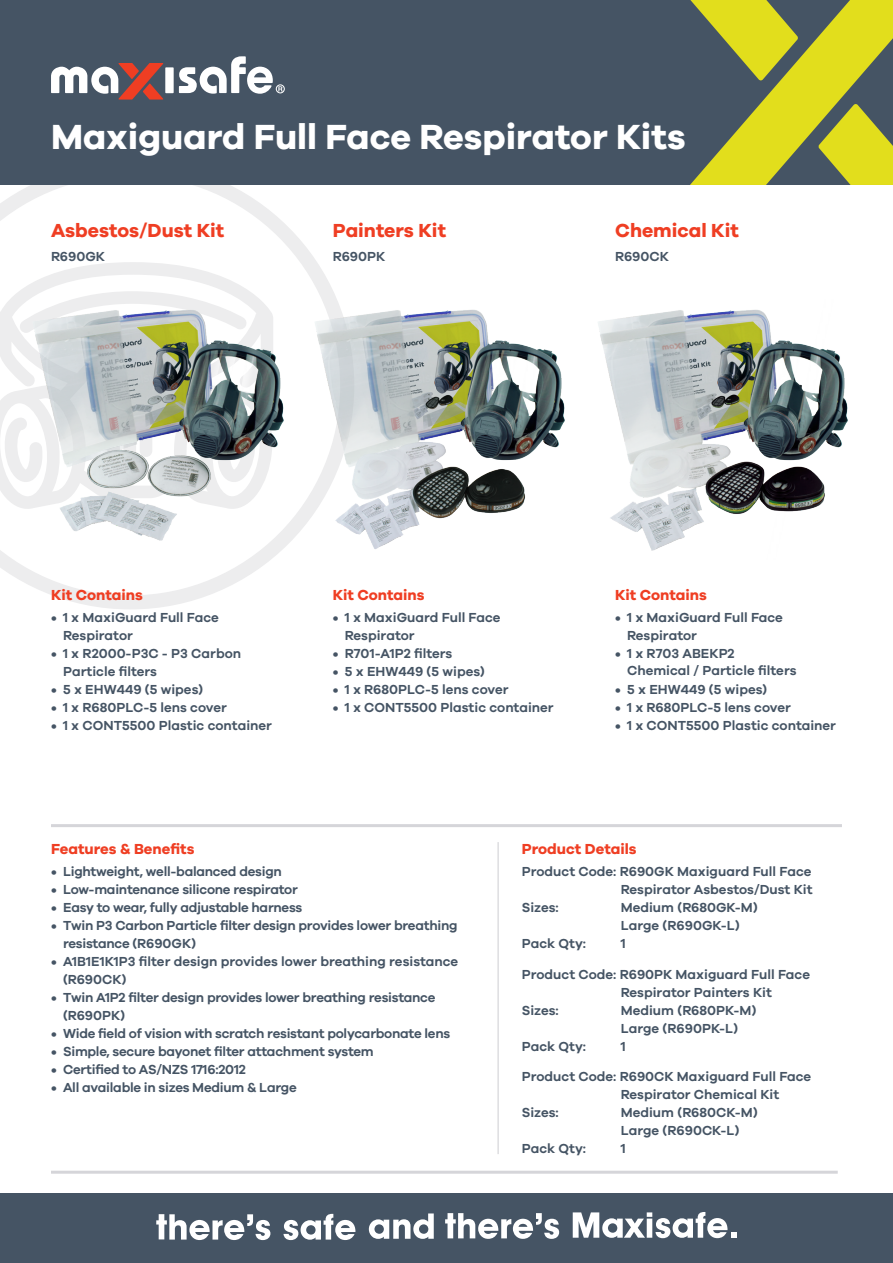
<style>
.page{position:relative;width:893px;height:1263px;background:#fff}
.page>*{position:absolute;margin:0;border:0;box-sizing:border-box;transform-origin:0 0}
.t1{font:700 36px "Galano Grotesque DEMO";color:#fff}
.t2{font:700 19.5px "Galano Grotesque DEMO";color:#ef3e23}
.t3{font:700 15px "Galano Grotesque DEMO";color:#ef3e23}
.t4{font:600 13.5px/18px "Galano Grotesque";color:#455464}
.t5{font:600 13.5px/18px "Galano Grotesque";letter-spacing:-.02em;color:#455464}
</style>
<div class="page">
<svg style="left:0;top:185px;width:337px;height:424px"></svg>
<div style="left:0;top:0;width:893px;height:185px;background:#455464"></div>
<svg style="left:690px;top:0;width:203px;height:185px"></svg>
<hr style="left:51px;top:824px;width:791px;height:3px;background:#d5d5d9">
<hr style="left:497px;top:842px;width:2px;height:312px;background:#d5d5d9">
<div style="left:0;top:1194px;width:893px;height:69px;background:#455464"></div>
<svg style="left:283px;top:1214px;width:72px;height:26px"></svg>
<svg style="left:369px;top:1213px;width:65px;height:26px"></svg>
<svg style="left:445px;top:1213px;width:114px;height:26px"></svg>
<svg style="left:573px;top:1212px;width:164px;height:26px"></svg>
<svg style="left:156px;top:1214px;width:114px;height:26px"></svg>
<hr style="left:51px;top:1171px;width:787px;height:3px;background:#d5d5d9">
<svg style="left:51px;top:56px;width:234px;height:44px"></svg>
<img style="left:16px;top:300px;width:282px;height:260px">
<img style="left:298px;top:300px;width:267px;height:260px">
<img style="left:598px;top:310px;width:250px;height:241px">
<h1 class="t1" style="left:51px;top:121px;width:636px">Maxiguard Full Face Respirator Kits</h1>
<h2 class="t2" style="left:51px;top:222px;width:175px">Asbestos/Dust Kit</h2>
<p class="t4" style="left:51px;top:247px;width:56px">R690GK</p>
<h2 class="t2" style="left:333px;top:222px;width:115px">Painters Kit</h2>
<p class="t4" style="left:333px;top:247px;width:54px">R690PK</p>
<h2 class="t2" style="left:615px;top:222px;width:125px">Chemical Kit</h2>
<p class="t4" style="left:615px;top:247px;width:55px">R690CK</p>
<p class="t3" style="left:51px;top:588px;width:93px">Kit Contains</p>
<p class="t4" style="left:63px;top:608px;width:157px;text-indent:-12px">• 1 x MaxiGuard Full Face<br>Respirator</p>
<p class="t4" style="left:63px;top:644px;width:180px;text-indent:-12px">• 1 x R2000-P3C - P3 Carbon<br>Particle filters</p>
<p class="t4" style="left:51px;top:680px;width:154px">• 5 x EHW449 (5 wipes)</p>
<p class="t4" style="left:51px;top:698px;width:177px">• 1 x R680PLC-5 lens cover</p>
<p class="t4" style="left:51px;top:716px;width:222px">• 1 x CONT5500 Plastic container</p>
<p class="t3" style="left:333px;top:588px;width:93px">Kit Contains</p>
<p class="t4" style="left:345px;top:608px;width:157px;text-indent:-12px">• 1 x MaxiGuard Full Face<br>Respirator</p>
<p class="t4" style="left:333px;top:644px;width:121px">• R701-A1P2 filters</p>
<p class="t4" style="left:333px;top:662px;width:154px">• 5 x EHW449 (5 wipes)</p>
<p class="t4" style="left:333px;top:680px;width:177px">• 1 x R680PLC-5 lens cover</p>
<p class="t4" style="left:333px;top:698px;width:222px">• 1 x CONT5500 Plastic container</p>
<p class="t3" style="left:615px;top:588px;width:93px">Kit Contains</p>
<p class="t4" style="left:627px;top:608px;width:157px;text-indent:-12px">• 1 x MaxiGuard Full Face<br>Respirator</p>
<p class="t4" style="left:627px;top:645px;width:171px;line-height:16.2px;text-indent:-12px">• 1 x R703 ABEKP2<br>Chemical / Particle filters</p>
<p class="t4" style="left:615px;top:680px;width:154px">• 5 x EHW449 (5 wipes)</p>
<p class="t4" style="left:615px;top:698px;width:177px">• 1 x R680PLC-5 lens cover</p>
<p class="t4" style="left:615px;top:716px;width:222px">• 1 x CONT5500 Plastic container</p>
<p class="t3" style="left:51px;top:842px;width:145px">Features &amp; Benefits</p>
<p class="t5" style="left:51px;top:862px;width:232px">• Lightweight, well-balanced design</p>
<p class="t5" style="left:51px;top:880px;width:248px">• Low-maintenance silicone respirator</p>
<p class="t5" style="left:51px;top:898px;width:253px">• Easy to wear, fully adjustable harness</p>
<p class="t5" style="left:63px;top:916px;width:396px;text-indent:-12px">• Twin P3 Carbon Particle filter design provides lower breathing resistance (R690GK)</p>
<p class="t4" style="left:63px;top:952px;width:397px;text-indent:-12px">• A1B1E1K1P3 filter design provides lower breathing resistance (R690CK)</p>
<p class="t5" style="left:63px;top:988px;width:374px;text-indent:-12px">• Twin A1P2 filter design provides lower breathing resistance (R690PK)</p>
<p class="t5" style="left:51px;top:1024px;width:401px">• Wide field of vision with scratch resistant polycarbonate lens</p>
<p class="t5" style="left:51px;top:1042px;width:324px">• Simple, secure bayonet filter attachment system</p>
<p class="t5" style="left:51px;top:1060px;width:196px">• Certified to AS/NZS 1716:2012</p>
<p class="t5" style="left:51px;top:1078px;width:247px">• All available in sizes Medium &amp; Large</p>
<p class="t3" style="left:522px;top:842px;width:116px">Product Details</p>
<p class="t4" style="left:522px;top:862px;width:291px">Product Code: R690GK Maxiguard Full Face</p>
<p class="t4" style="left:621px;top:880px;width:193px">Respirator Asbestos/Dust Kit</p>
<p class="t4" style="left:522px;top:898px;width:39px">Sizes:</p>
<p class="t4" style="left:621px;top:898px;width:139px">Medium (R680GK-M)<br>Large (R690GK-L)</p>
<p class="t4" style="left:522px;top:934px;width:66px">Pack Qty:</p>
<p class="t4" style="left:621px;top:934px;width:6px">1</p>
<p class="t4" style="left:522px;top:965px;width:290px">Product Code: R690PK Maxiguard Full Face</p>
<p class="t4" style="left:621px;top:983px;width:153px">Respirator Painters Kit</p>
<p class="t4" style="left:522px;top:1001px;width:39px">Sizes:</p>
<p class="t4" style="left:621px;top:1001px;width:137px">Medium (R680PK-M)<br>Large (R690PK-L)</p>
<p class="t4" style="left:522px;top:1037px;width:66px">Pack Qty:</p>
<p class="t4" style="left:621px;top:1037px;width:6px">1</p>
<p class="t4" style="left:522px;top:1067px;width:291px">Product Code: R690CK Maxiguard Full Face</p>
<p class="t4" style="left:621px;top:1085px;width:160px">Respirator Chemical Kit</p>
<p class="t4" style="left:522px;top:1103px;width:39px">Sizes:</p>
<p class="t4" style="left:621px;top:1103px;width:138px">Medium (R680CK-M)<br>Large (R690CK-L)</p>
<p class="t4" style="left:522px;top:1139px;width:66px">Pack Qty:</p>
<p class="t4" style="left:621px;top:1139px;width:6px">1</p>
</div>
